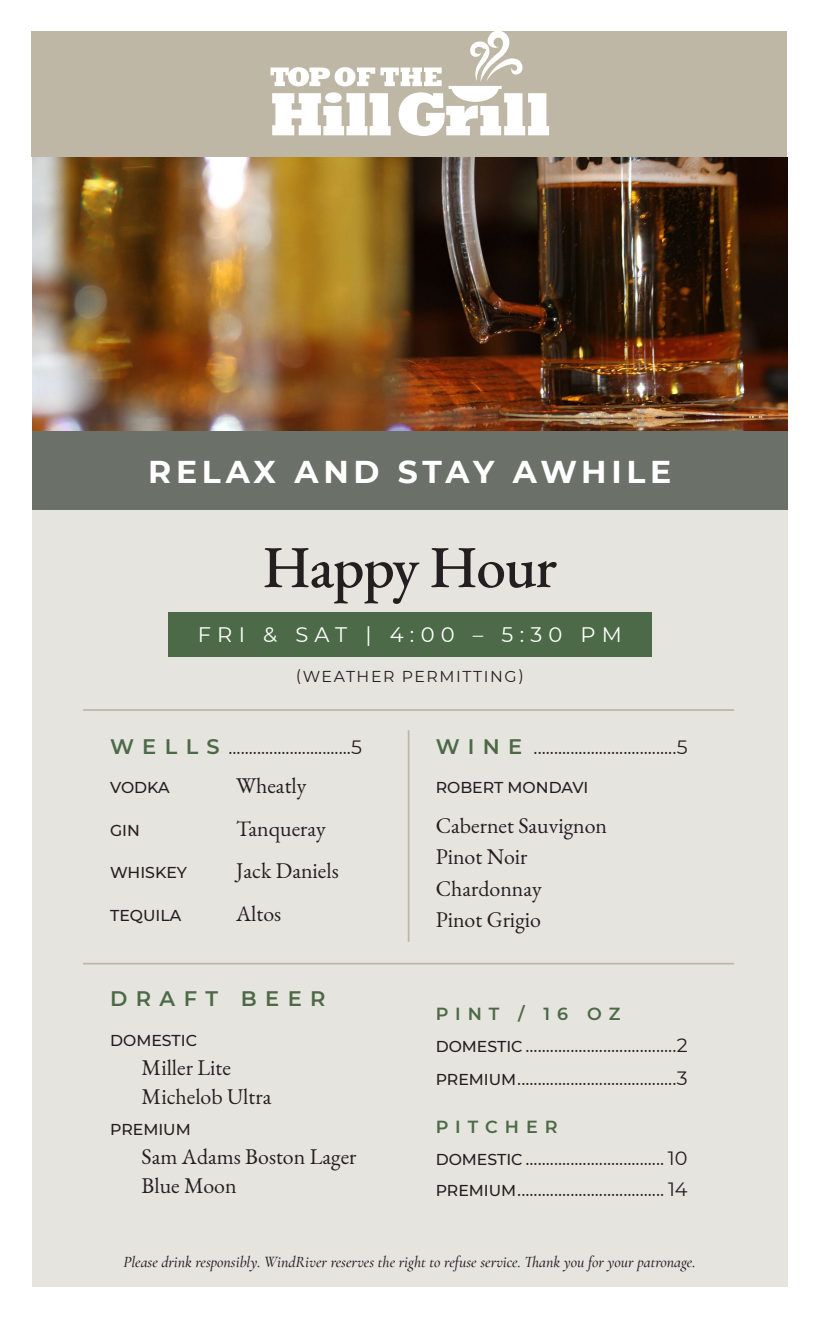
<style>
.page{position:relative;width:819px;height:1323px;background:#fff}
.page>*{position:absolute;margin:0;border:0;box-sizing:border-box;transform-origin:0 0}
.t1{font:500 59.5px "EB Garamond";letter-spacing:-.02em;color:#231f20}
.t2{font:700 31.5px "Montserrat";letter-spacing:.15em;color:#fff}
.t3{font:21.88px "EB Garamond";color:#231f20}
.t4{font:21px "Montserrat";letter-spacing:.3em;color:#fff}
.t5{font:600 21px "Montserrat";letter-spacing:.4em;color:#4c6a47}
.t6{font:19.25px "Montserrat";color:#231f20}
.t7{font:600 17.5px "Montserrat";letter-spacing:.4em;color:#4c6a47}
.t8{font:italic 500 15.75px "Cormorant Garamond";color:#231f20}
.t9{font:500 15.75px "Montserrat";color:#231f20}
.t10{font:15.75px "Montserrat";letter-spacing:.1em;color:#231f20}
.s1{font-weight:600;font-size:21px;color:#4c6a47}
.s2{font-weight:500;font-size:15.75px}
</style>
<div class="page">
<div style="left:32px;top:480px;width:756px;height:806px;background:#e6e4df"></div>
<div style="left:31px;top:32px;width:756px;height:126px;background:#beb7a5"></div>
<img style="left:32px;top:158px;width:755px;height:273px">
<div style="left:32px;top:431px;width:756px;height:79px;background:#6b7069"></div>
<svg style="left:270px;top:31px;width:279px;height:105px"></svg>
<hr style="left:83px;top:963px;width:651px;height:2px;background:#beb7a5">
<hr style="left:83px;top:709px;width:651px;height:2px;background:#beb7a5">
<hr style="left:408px;top:730px;width:2px;height:212px;background:#beb7a5">
<div style="left:168px;top:613px;width:483px;height:44px;background:#4c6a47"></div>
<p class="t2" style="left:148px;top:450px;width:525px">RELAX AND STAY AWHILE</p>
<p class="t1" style="left:263px;top:527px;width:296px">Happy Hour</p>
<p class="t4" style="left:198px;top:620px;width:426px">FRI &amp; SAT | 4:00 – 5:30 PM</p>
<p class="t10" style="left:296px;top:665px;width:230px">(WEATHER PERMITTING)</p>
<p class="t6" style="left:110px;top:734px;width:254px"><span class="s1">W E L L S</span> ..............................5</p>
<p class="t9" style="left:110px;top:777px;width:61px">VODKA</p>
<p class="t3" style="left:236px;top:772px;width:72px">Wheatly</p>
<p class="t9" style="left:110px;top:819px;width:31px">GIN</p>
<p class="t3" style="left:236px;top:814px;width:91px">Tanqueray</p>
<p class="t9" style="left:110px;top:862px;width:78px">WHISKEY</p>
<p class="t3" style="left:236px;top:857px;width:104px">Jack Daniels</p>
<p class="t9" style="left:110px;top:904px;width:73px">TEQUILA</p>
<p class="t3" style="left:236px;top:899px;width:47px">Altos</p>
<p class="t5" style="left:110px;top:984px;width:217px">DRAFT BEER</p>
<p class="t9" style="left:110px;top:1029px;width:88px">DOMESTIC</p>
<p class="t3" style="left:142px;top:1053px;width:91px">Miller Lite</p>
<p class="t3" style="left:142px;top:1082px;width:131px">Michelob Ultra</p>
<p class="t9" style="left:110px;top:1119px;width:82px">PREMIUM</p>
<p class="t3" style="left:142px;top:1143px;width:216px">Sam Adams Boston Lager</p>
<p class="t3" style="left:142px;top:1172px;width:97px">Blue Moon</p>
<p class="t6" style="left:436px;top:734px;width:254px"><span class="s1">W I N E</span> ...................................5</p>
<p class="t9" style="left:436px;top:777px;width:154px">ROBERT MONDAVI</p>
<p class="t3" style="left:436px;top:811px;width:173px">Cabernet Sauvignon</p>
<p class="t3" style="left:436px;top:843px;width:93px">Pinot Noir</p>
<p class="t3" style="left:436px;top:874px;width:107px">Chardonnay</p>
<p class="t3" style="left:436px;top:906px;width:107px">Pinot Grigio</p>
<p class="t7" style="left:436px;top:1002px;width:186px">PINT / 16 OZ</p>
<p class="t6" style="left:436px;top:1032px;width:254px"><span class="s2">DOMESTIC</span> .....................................2</p>
<p class="t6" style="left:436px;top:1065px;width:254px"><span class="s2">PREMIUM</span>.......................................3</p>
<p class="t7" style="left:436px;top:1115px;width:123px">PITCHER</p>
<p class="t6" style="left:436px;top:1145px;width:254px"><span class="s2">DOMESTIC</span> .................................. 10</p>
<p class="t6" style="left:436px;top:1176px;width:254px"><span class="s2">PREMIUM</span>.................................... 14</p>
<p class="t8" style="left:123px;top:1253px;width:574px">Please drink responsibly. WindRiver reserves the right to refuse service. Thank you for your patronage.</p>
</div>
